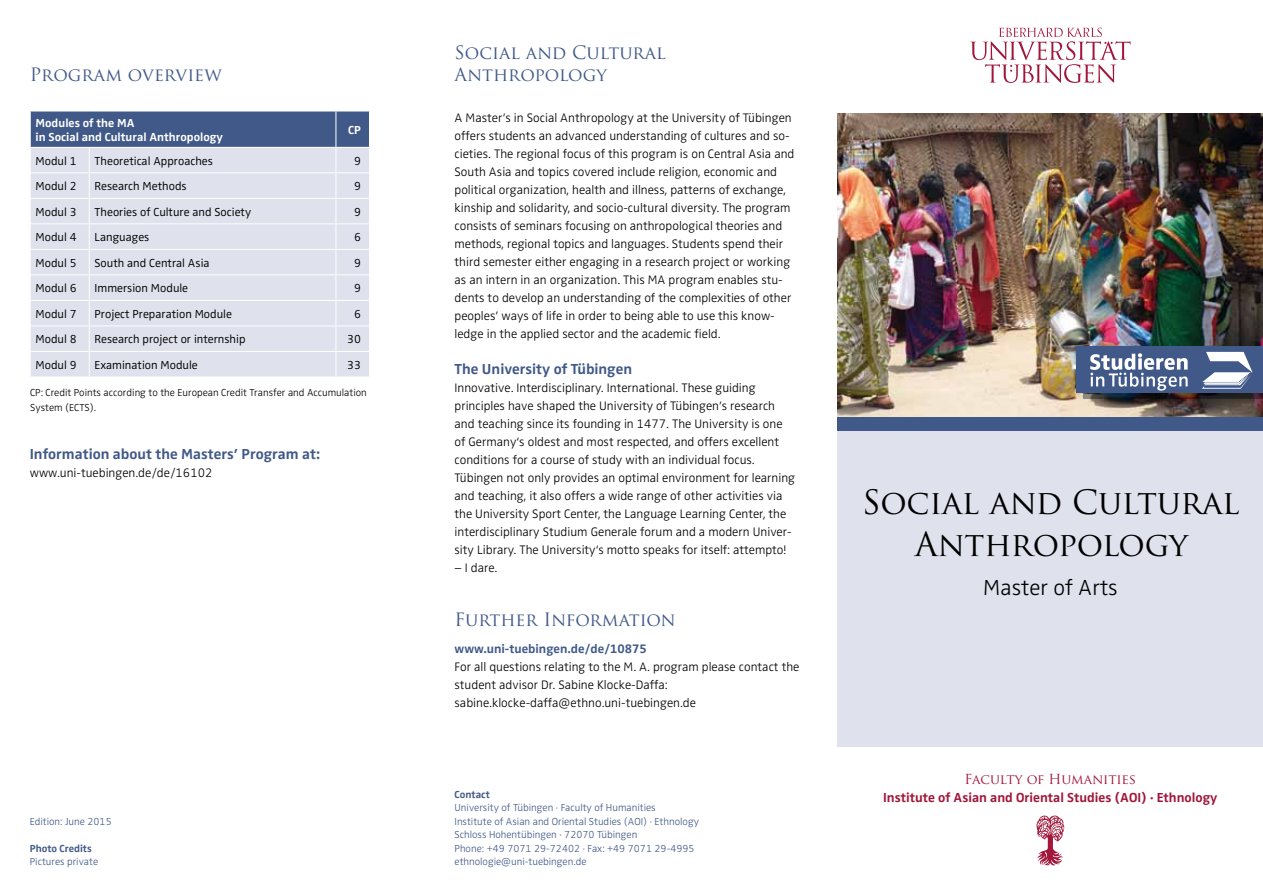
<style>
.page{position:relative;width:1263px;height:893px;background:#fff}
.page>*{position:absolute;margin:0;border:0;box-sizing:border-box;transform-origin:0 0}
.t1{font:32.7px/42px "Trajan Pro";letter-spacing:-.01em;color:#000;text-align:center}
.t2{font:300 22.5px "Zwo OT";color:#000}
.t3{font:18px/22.5px "Trajan Pro";color:#415988}
.t4{font:700 15px "Zwo OT";color:#415988}
.t5{font:700 13.5px "Zwo OT";color:#a1163a}
.t6{font:13.5px "Trajan Pro";color:#a1163a}
.t7{font:300 12.75px/18px "Zwo OT";color:#000}
.t8{font:700 12.75px "Zwo OT";color:#415988}
.t9{font:300 12px "Zwo OT";color:#000}
.t10{font:700 12px/14.4px "Zwo OT";color:#fff}
.t11{font:300 10.5px/13.5px "Zwo OT";color:#415988}
.t12{font:300 10.5px/15px "Zwo OT";color:#000}
.t13{font:700 10.5px "Zwo OT";color:#415988}
</style>
<div class="page">
<div style="left:838px;top:431px;width:425px;height:315px;background:#dfe1ec"></div>
<svg style="left:1036px;top:816px;width:28px;height:49px"></svg>
<svg style="left:970px;top:28px;width:160px;height:55px"></svg>
<img style="left:838px;top:114px;width:425px;height:303px">
<svg style="left:30px;top:111px;width:340px;height:265px;background:#cbd0df"></svg>
<div style="left:838px;top:417px;width:425px;height:14px;background:#415988"></div>
<svg style="left:1083px;top:393px;width:180px;height:6px"></svg>
<div style="left:1077px;top:347px;width:186px;height:46px;background:#415988"></div>
<svg style="left:1090px;top:353px;width:97px;height:38px"></svg>
<svg style="left:1202px;top:352px;width:50px;height:37px"></svg>
<h3 class="t3" style="left:30px;top:63px;width:194px">Program overview</h3>
<p class="t10" style="left:36px;top:116px;width:189px">Modules of the MA<br>in Social and Cultural Anthropology</p>
<p class="t10" style="left:348px;top:123px;width:14px">CP</p>
<p class="t9" style="left:36px;top:154px;width:43px">Modul 1</p>
<p class="t9" style="left:95px;top:154px;width:120px">Theoretical Approaches</p>
<p class="t9" style="left:354px;top:154px;width:8px">9</p>
<p class="t9" style="left:36px;top:179px;width:43px">Modul 2</p>
<p class="t9" style="left:95px;top:179px;width:94px">Research Methods</p>
<p class="t9" style="left:354px;top:179px;width:8px">9</p>
<p class="t9" style="left:36px;top:205px;width:43px">Modul 3</p>
<p class="t9" style="left:95px;top:205px;width:158px">Theories of Culture and Society</p>
<p class="t9" style="left:354px;top:205px;width:8px">9</p>
<p class="t9" style="left:36px;top:230px;width:43px">Modul 4</p>
<p class="t9" style="left:95px;top:230px;width:56px">Languages</p>
<p class="t9" style="left:354px;top:230px;width:8px">6</p>
<p class="t9" style="left:36px;top:256px;width:43px">Modul 5</p>
<p class="t9" style="left:95px;top:256px;width:117px">South and Central Asia</p>
<p class="t9" style="left:354px;top:256px;width:8px">9</p>
<p class="t9" style="left:36px;top:281px;width:43px">Modul 6</p>
<p class="t9" style="left:95px;top:281px;width:95px">Immersion Module</p>
<p class="t9" style="left:354px;top:281px;width:8px">9</p>
<p class="t9" style="left:36px;top:307px;width:43px">Modul 7</p>
<p class="t9" style="left:95px;top:307px;width:139px">Project Preparation Module</p>
<p class="t9" style="left:354px;top:307px;width:8px">6</p>
<p class="t9" style="left:36px;top:332px;width:43px">Modul 8</p>
<p class="t9" style="left:95px;top:332px;width:152px">Research project or internship</p>
<p class="t9" style="left:347px;top:332px;width:15px">30</p>
<p class="t9" style="left:36px;top:358px;width:43px">Modul 9</p>
<p class="t9" style="left:95px;top:358px;width:105px">Examination Module</p>
<p class="t9" style="left:347px;top:358px;width:15px">33</p>
<p class="t12" style="left:30px;top:385px;width:338px">CP: Credit Points according to the European Credit Transfer and Accumulation<br>System (ECTS).</p>
<p class="t4" style="left:30px;top:446px;width:292px">Information about the Masters’ Program at:</p>
<p class="t7" style="left:30px;top:464px;width:184px">www.uni-tuebingen.de/de/16102</p>
<p class="t11" style="left:30px;top:815px;width:83px">Edition: June 2015</p>
<p class="t13" style="left:30px;top:842px;width:64px">Photo Credits</p>
<p class="t11" style="left:30px;top:855px;width:70px">Pictures private</p>
<h3 class="t3" style="left:454px;top:41px;width:213px">Social and Cultural<br>Anthropology</h3>
<p class="t7" style="left:454px;top:109px;width:341px">A Master’s in Social Anthropology at the University of Tübingen offers students an advanced understanding of cultures and so&shy;cieties. The regional focus of this program is on Central Asia and South Asia and topics covered include religion, economic and political organization, health and illness, patterns of exchange, kinship and solidarity, and socio-cultural diversity. The program consists of seminars focusing on anthropological theories and methods, regional topics and languages. Students spend their third semester either engaging in a research project or working as an intern in an organization. This MA program enables stu&shy;dents to develop an understanding of the complexities of other peoples’ ways of life in order to being able to use this know&shy;ledge in the applied sector and the academic field.</p>
<p class="t4" style="left:454px;top:360px;width:179px">The University of Tübingen</p>
<p class="t7" style="left:454px;top:379px;width:342px">Innovative. Interdisciplinary. International. These guiding principles have shaped the University of Tübingen’s research and teaching since its founding in 1477. The University is one of Germany‘s oldest and most respected, and offers excellent conditions for a course of study with an individual focus.<br>Tübingen not only provides an optimal environment for learning and teaching, it also offers a wide range of other activities via the University Sport Center, the Language Learning Center, the interdisciplinary Studium Generale forum and a modern Univer&shy;sity Library. The University‘s motto speaks for itself: attempto!</p>
<p class="t7" style="left:454px;top:559px;width:44px">– I dare.</p>
<h3 class="t3" style="left:454px;top:608px;width:222px">Further Information</h3>
<p class="t8" style="left:454px;top:641px;width:194px">www.uni-tuebingen.de/de/10875</p>
<p class="t7" style="left:454px;top:658px;width:346px">For all questions relating to the M. A. program please contact the student advisor Dr. Sabine Klocke-Daffa: sabine.klocke-daffa@ethno.uni-tuebingen.de</p>
<p class="t13" style="left:454px;top:788px;width:37px">Contact</p>
<p class="t11" style="left:454px;top:801px;width:246px">University of Tübingen · Faculty of Humanities<br>Institute of Asian and Oriental Studies (AOI) · Ethnology Schloss Hohentübingen · 72070 Tübingen<br>Phone: +49 7071 29-72402 · Fax: +49 7071 29-4995 ethnologie@uni-tuebingen.de</p>
<h1 class="t1" style="left:862px;top:481px;width:379px">Social and Cultural<br>Anthropology</h1>
<h2 class="t2" style="left:983px;top:574px;width:136px">Master of Arts</h2>
<p class="t6" style="left:964px;top:770px;width:173px">Faculty of Humanities</p>
<p class="t5" style="left:883px;top:789px;width:336px">Institute of Asian and Oriental Studies (AOI) · Ethnology</p>
</div>
